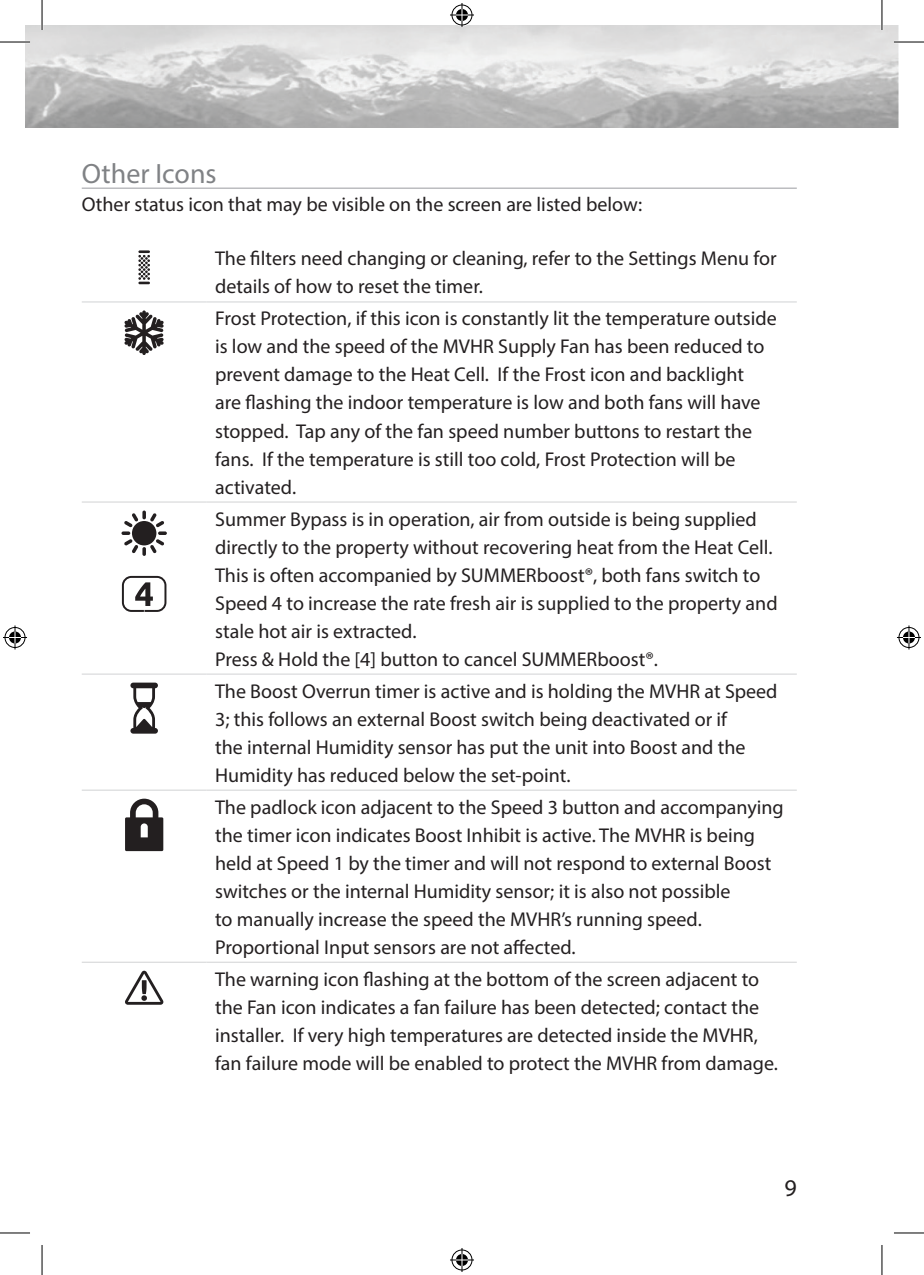
<style>
.page{position:relative;width:924px;height:1275px;background:#fff}
.page>*{position:absolute;margin:0;border:0;box-sizing:border-box;transform-origin:0 0}
.t1{font:28px "Myriad Pro";color:#808285}
.t2{font:24px "Myriad Pro";color:#231f20}
.t3{font:20px/28px "Myriad Pro";color:#231f20}
</style>
<div class="page">
<img style="left:25px;top:25px;width:873px;height:102px">
<hr style="left:82px;top:187px;width:714px;height:2px;background:#bcbdc0">
<hr style="left:82px;top:301px;width:124px;height:1px;background:#d1d2d4">
<hr style="left:206px;top:301px;width:590px;height:1px;background:#d1d2d4">
<hr style="left:82px;top:501px;width:124px;height:1px;background:#d1d2d4">
<hr style="left:206px;top:501px;width:590px;height:1px;background:#d1d2d4">
<hr style="left:82px;top:673px;width:124px;height:1px;background:#d1d2d4">
<hr style="left:206px;top:673px;width:590px;height:1px;background:#d1d2d4">
<hr style="left:82px;top:789px;width:124px;height:1px;background:#d1d2d4">
<hr style="left:206px;top:789px;width:590px;height:1px;background:#d1d2d4">
<hr style="left:82px;top:961px;width:124px;height:1px;background:#d1d2d4">
<hr style="left:206px;top:961px;width:590px;height:1px;background:#d1d2d4">
<svg style="left:138px;top:250px;width:12px;height:34px"></svg>
<svg style="left:124px;top:310px;width:40px;height:45px"></svg>
<svg style="left:121px;top:510px;width:46px;height:46px"></svg>
<svg style="left:122px;top:576px;width:44px;height:36px"></svg>
<svg style="left:130px;top:682px;width:28px;height:51px"></svg>
<svg style="left:125px;top:798px;width:38px;height:53px"></svg>
<svg style="left:125px;top:970px;width:38px;height:34px"></svg>
<hr style="left:0;top:41px;width:30px;height:2px;background:#fff">
<hr style="left:893px;top:41px;width:30px;height:2px;background:#fff">
<hr style="left:41px;top:0;width:2px;height:30px;background:#fff">
<hr style="left:880px;top:0;width:2px;height:30px;background:#fff">
<hr style="left:0;top:42px;width:30px;height:1px;background:#000">
<hr style="left:893px;top:42px;width:30px;height:1px;background:#000">
<hr style="left:0;top:1232px;width:30px;height:1px;background:#000">
<hr style="left:893px;top:1232px;width:30px;height:1px;background:#000">
<hr style="left:42px;top:0;width:1px;height:30px;background:#000">
<hr style="left:42px;top:1245px;width:1px;height:30px;background:#000">
<hr style="left:881px;top:0;width:1px;height:30px;background:#000">
<hr style="left:881px;top:1245px;width:1px;height:30px;background:#000">
<svg style="left:450px;top:3px;width:24px;height:24px"></svg>
<svg style="left:450px;top:1248px;width:24px;height:24px"></svg>
<svg style="left:3px;top:625px;width:24px;height:24px"></svg>
<svg style="left:897px;top:625px;width:23px;height:24px"></svg>
<h1 class="t1" style="left:82px;top:157px;width:136px">Other Icons</h1>
<p class="t3" style="left:82px;top:190px;width:562px">Other status icon that may be visible on the screen are listed below:</p>
<p class="t3" style="left:215px;top:244px;width:562px">The filters need changing or cleaning, refer to the Settings Menu for details of how to reset the timer.</p>
<p class="t3" style="left:215px;top:304px;width:563px">Frost Protection, if this icon is constantly lit the temperature outside is low and the speed of the MVHR Supply Fan has been reduced to prevent damage to the Heat Cell. If the Frost icon and backlight<br>are flashing the indoor temperature is low and both fans will have stopped. Tap any of the fan speed number buttons to restart the fans. If the temperature is still too cold, Frost Protection will be activated.</p>
<p class="t3" style="left:215px;top:504px;width:564px">Summer Bypass is in operation, air from outside is being supplied directly to the property without recovering heat from the Heat Cell.<br>This is often accompanied by SUMMERboost®, both fans switch to Speed 4 to increase the rate fresh air is supplied to the property and stale hot air is extracted.<br>Press &amp; Hold the [4] button to cancel SUMMERboost®.</p>
<p class="t3" style="left:215px;top:676px;width:563px">The Boost Overrun timer is active and is holding the MVHR at Speed 3; this follows an external Boost switch being deactivated or if<br>the internal Humidity sensor has put the unit into Boost and the Humidity has reduced below the set-point.</p>
<p class="t3" style="left:215px;top:792px;width:570px">The padlock icon adjacent to the Speed 3 button and accompanying the timer icon indicates Boost Inhibit is active. The MVHR is being held at Speed 1 by the timer and will not respond to external Boost switches or the internal Humidity sensor; it is also not possible<br>to manually increase the speed the MVHR’s running speed.<br>Proportional Input sensors are not affected.</p>
<p class="t3" style="left:215px;top:964px;width:564px">The warning icon flashing at the bottom of the screen adjacent to the Fan icon indicates a fan failure has been detected; contact the installer. If very high temperatures are detected inside the MVHR, fan failure mode will be enabled to protect the MVHR from damage.</p>
<p class="t2" style="left:784px;top:1172px;width:14px">9</p>
</div>
